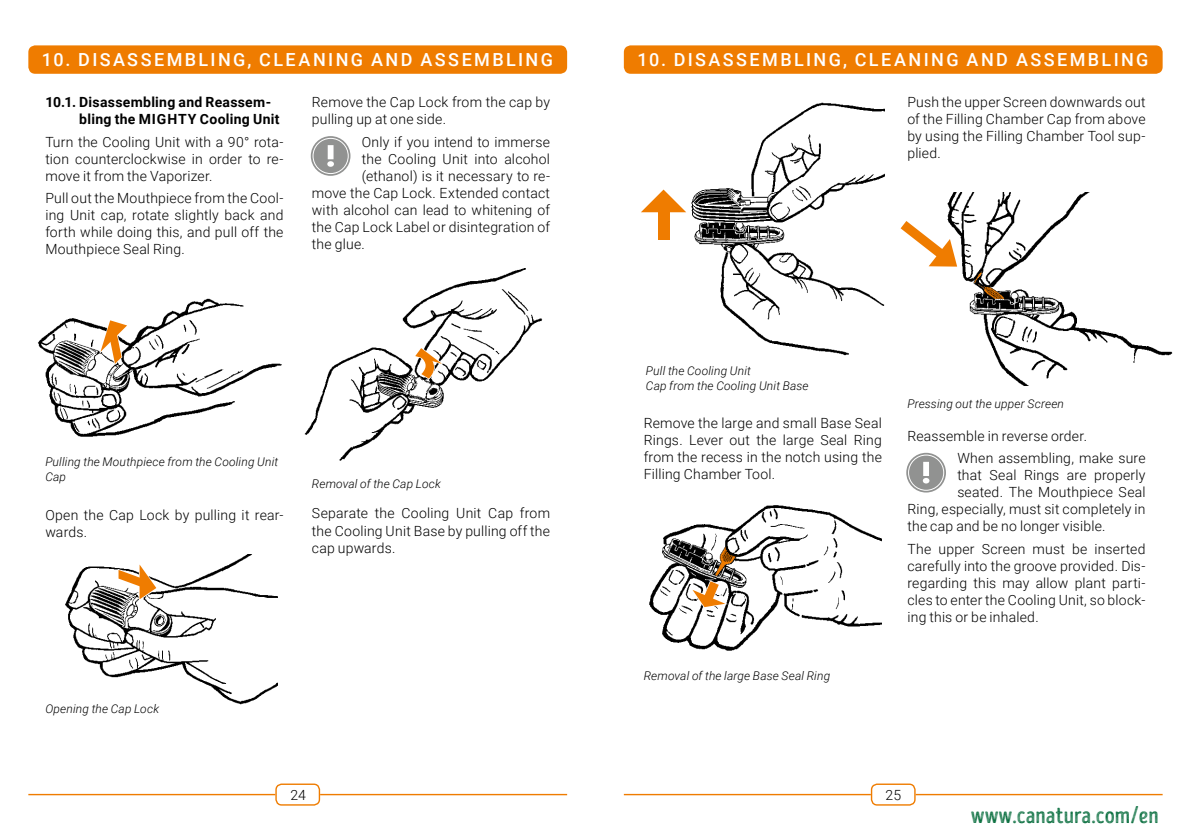
<style>
.page{position:relative;width:1191px;height:840px;background:#fff}
.page>*{position:absolute;margin:0;border:0;box-sizing:border-box;transform-origin:0 0}
.t1{font:24px "Intro Head B L Base";color:#076d3d}
.t2{font:500 18px "Roboto";letter-spacing:.13em;color:#fff}
.t3{font:300 14px/17px "Roboto";letter-spacing:.015em;color:#000;text-align:justify}
.t4{font:700 14px/17px "Roboto";letter-spacing:.02em;color:#000}
.t5{font:italic 300 12px/15.2px "Roboto";letter-spacing:.01em;color:#000}
</style>
<div class="page">
<div style="left:275px;top:783px;width:45px;height:22px;border:1px solid #ef7c00;border-radius:6px"></div>
<hr style="left:28px;top:793px;width:247px;height:1px;background:#ef7c00">
<hr style="left:320px;top:793px;width:247px;height:1px;background:#ef7c00">
<div style="left:871px;top:783px;width:44px;height:22px;border:1px solid #ef7c00;border-radius:6px"></div>
<hr style="left:624px;top:793px;width:247px;height:1px;background:#ef7c00">
<hr style="left:915px;top:793px;width:247px;height:1px;background:#ef7c00">
<img style="left:37px;top:298px;width:245px;height:139px">
<img style="left:65px;top:554px;width:213px;height:151px">
<svg style="left:94px;top:302px;width:36px;height:64px"></svg>
<svg style="left:117px;top:560px;width:41px;height:49px"></svg>
<div style="left:28px;top:45px;width:539px;height:29px;background:#ef7c00;border-radius:7px"></div>
<svg style="left:311px;top:136px;width:39px;height:40px"></svg>
<svg style="left:327px;top:145px;width:7px;height:22px"></svg>
<div style="left:313px;top:138px;width:36px;height:36px;border:1px solid #fff;border-radius:50%"></div>
<img style="left:304px;top:268px;width:239px;height:193px">
<svg style="left:408px;top:345px;width:42px;height:35px"></svg>
<img style="left:649px;top:505px;width:233px;height:146px">
<svg style="left:688px;top:579px;width:42px;height:30px"></svg>
<svg style="left:906px;top:452px;width:40px;height:40px"></svg>
<svg style="left:922px;top:461px;width:7px;height:22px"></svg>
<div style="left:908px;top:454px;width:36px;height:36px;border:1px solid #fff;border-radius:50%"></div>
<img style="left:937px;top:192px;width:236px;height:194px">
<svg style="left:900px;top:221px;width:57px;height:45px"></svg>
<div style="left:624px;top:45px;width:538px;height:29px;background:#ef7c00;border-radius:7px"></div>
<img style="left:678px;top:102px;width:206px;height:254px">
<svg style="left:641px;top:189px;width:45px;height:23px"></svg>
<div style="left:658px;top:206px;width:11px;height:33px;background:#ef7c00"></div>
<p class="t2" style="left:42px;top:47px;width:512px">10. DISASSEMBLING, CLEANING AND ASSEMBLING</p>
<p class="t4" style="left:79px;top:93px;width:202px;text-indent:-34px">10.1. Disassembling and Reassem&shy;bling the MIGHTY Cooling Unit</p>
<p class="t3" style="left:45px;top:133px;width:240px">Turn the Cooling Unit with a 90° rota&shy;tion counterclockwise in order to re&shy;move it from the Vaporizer.</p>
<p class="t3" style="left:45px;top:189px;width:240px">Pull out the Mouthpiece from the Cool&shy;ing Unit cap, rotate slightly back and forth while doing this, and pull off the Mouthpiece Seal Ring.</p>
<p class="t3" style="left:312px;top:93px;width:240px">Remove the Cap Lock from the cap by pulling up at one side.</p>
<p class="t3" style="left:362px;top:133px;width:190px">Only if you intend to immerse</p>
<p class="t3" style="left:362px;top:150px;width:190px">the Cooling Unit into alcohol</p>
<p class="t3" style="left:362px;top:167px;width:190px">(ethanol) is it necessary to re-</p>
<p class="t3" style="left:312px;top:184px;width:240px">move the Cap Lock. Extended contact</p>
<p class="t3" style="left:312px;top:201px;width:240px">with alcohol can lead to whitening of</p>
<p class="t3" style="left:312px;top:218px;width:240px">the Cap Lock Label or disintegration of</p>
<p class="t3" style="left:312px;top:235px;width:54px">the glue.</p>
<p class="t5" style="left:45px;top:453px;width:234px">Pulling the Mouthpiece from the Cooling Unit<br>Cap</p>
<p class="t3" style="left:45px;top:505px;width:240px">Open the Cap Lock by pulling it rear&shy;wards.</p>
<p class="t5" style="left:312px;top:475px;width:130px">Removal of the Cap Lock</p>
<p class="t3" style="left:312px;top:504px;width:240px">Separate the Cooling Unit Cap from the Cooling Unit Base by pulling off the cap upwards.</p>
<p class="t5" style="left:45px;top:700px;width:115px">Opening the Cap Lock</p>
<p class="t2" style="left:637px;top:47px;width:512px">10. DISASSEMBLING, CLEANING AND ASSEMBLING</p>
<p class="t3" style="left:907px;top:93px;width:240px">Push the upper Screen downwards out of the Filling Chamber Cap from above by using the Filling Chamber Tool sup&shy;plied.</p>
<p class="t5" style="left:646px;top:362px;width:164px">Pull the Cooling Unit<br>Cap from the Cooling Unit Base</p>
<p class="t3" style="left:643px;top:413px;width:240px">Remove the large and small Base Seal Rings. Lever out the large Seal Ring from the recess in the notch using the Filling Chamber Tool.</p>
<p class="t5" style="left:643px;top:667px;width:188px">Removal of the large Base Seal Ring</p>
<p class="t5" style="left:907px;top:396px;width:158px">Pressing out the upper Screen</p>
<p class="t3" style="left:957px;top:423px;width:190px;line-height:22.6px;text-indent:-50px">Reassemble in reverse order.<br>When assembling, make sure</p>
<p class="t3" style="left:957px;top:466px;width:190px">that Seal Rings are properly</p>
<p class="t3" style="left:957px;top:483px;width:190px">seated. The Mouthpiece Seal</p>
<p class="t3" style="left:907px;top:500px;width:240px">Ring, especially, must sit completely in</p>
<p class="t3" style="left:907px;top:517px;width:200px">the cap and be no longer visible.</p>
<p class="t3" style="left:907px;top:540px;width:240px">The upper Screen must be inserted carefully into the groove provided. Dis&shy;regarding this may allow plant parti&shy;cles to enter the Cooling Unit, so block&shy;ing this or be inhaled.</p>
<p class="t3" style="left:290px;top:785px;width:17px">24</p>
<p class="t3" style="left:885px;top:785px;width:17px">25</p>
<h1 class="t1" style="left:970px;top:800px;width:190px">www.canatura.com/en</h1>
</div>
